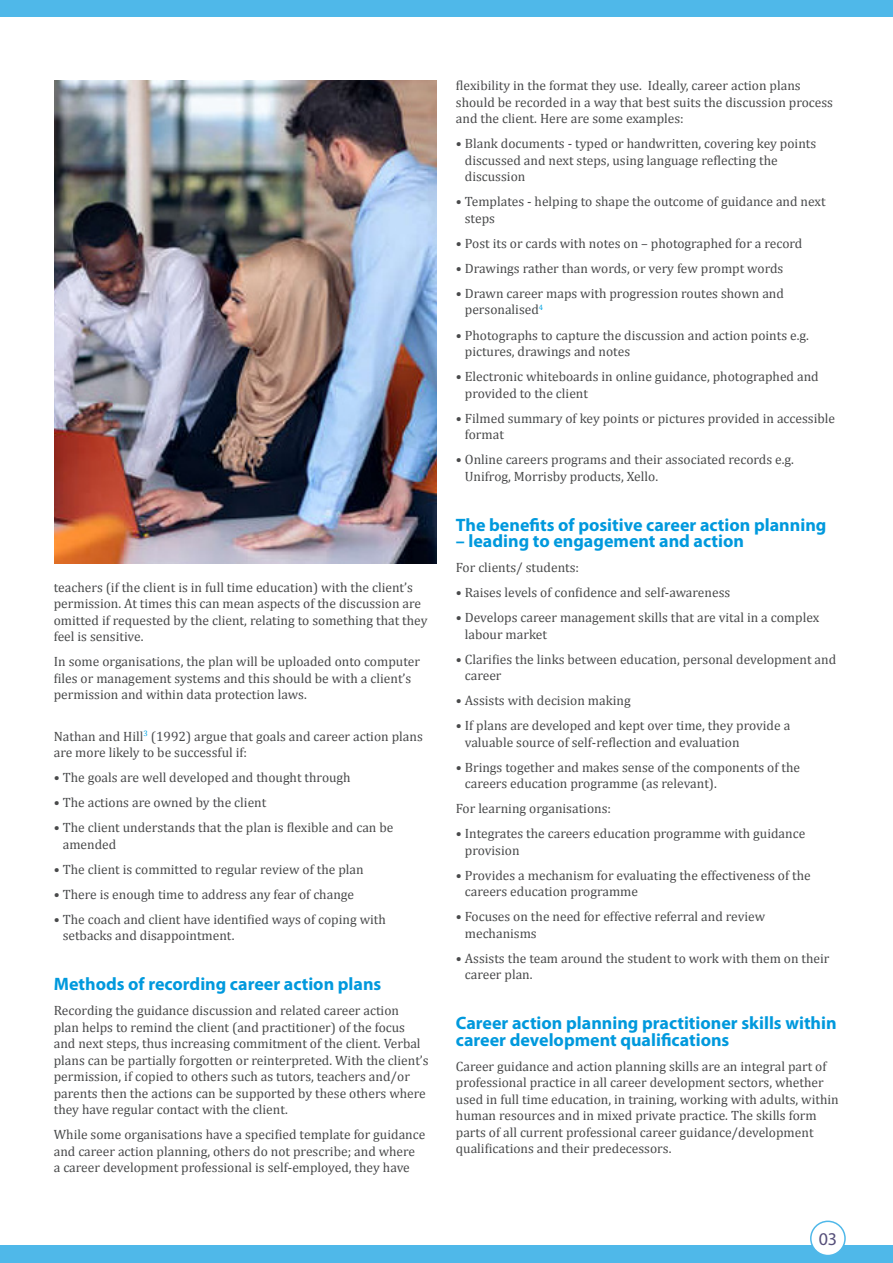
<style>
.page{position:relative;width:893px;height:1263px;background:#fff}
.page>*{position:absolute;margin:0;border:0;box-sizing:border-box;transform-origin:0 0}
.t1{font:700 18px/16.5px "Myriad Pro";color:#09d}
.t2{font:18px "Myriad Pro";color:#564f7a}
.t3{font:13.5px/16.5px "Cambria";color:#494a4b}
</style>
<div class="page">
<div style="left:0;top:0;width:893px;height:16px;background:#4fb8e9"></div>
<div style="left:0;top:1245px;width:893px;height:18px;background:#4fb8e9"></div>
<div style="left:811px;top:1221px;width:34px;height:34px;background:#fff;border-radius:50%"></div>
<div style="left:810px;top:1220px;width:36px;height:36px;border:2px solid #4fb8e9;border-radius:50%"></div>
<img style="left:54px;top:81px;width:382px;height:482px">
<p class="t3" style="left:54px;top:579px;width:375px">teachers (if the client is in full time education) with the client’s permission. At times this can mean aspects of the discussion are omitted if requested by the client, relating to something that they feel is sensitive.</p>
<p class="t3" style="left:54px;top:653px;width:368px">In some organisations, the plan will be uploaded onto computer files or management systems and this should be with a client’s permission and within data protection laws.</p>
<p class="t3" style="left:54px;top:728px;width:371px">Nathan and Hill<sup>3</sup> (1992) argue that goals and career action plans are more likely to be successful if:</p>
<p class="t3" style="left:54px;top:769px;width:298px">• The goals are well developed and thought through</p>
<p class="t3" style="left:54px;top:794px;width:214px">• The actions are owned by the client</p>
<p class="t3" style="left:63px;top:819px;width:332px;text-indent:-9px">• The client understands that the plan is flexible and can be amended</p>
<p class="t3" style="left:54px;top:861px;width:311px">• The client is committed to regular review of the plan</p>
<p class="t3" style="left:54px;top:886px;width:302px">• There is enough time to address any fear of change</p>
<p class="t3" style="left:63px;top:911px;width:325px;text-indent:-9px">• The coach and client have identified ways of coping with setbacks and disappointment.</p>
<h1 class="t1" style="left:54px;top:976px;width:329px">Methods of recording career action plans</h1>
<p class="t3" style="left:54px;top:1002px;width:376px">Recording the guidance discussion and related career action<br>plan helps to remind the client (and practitioner) of the focus and next steps, thus increasing commitment of the client. Verbal plans can be partially forgotten or reinterpreted. With the client’s permission, if copied to others such as tutors, teachers and/or parents then the actions can be supported by these others where they have regular contact with the client.</p>
<p class="t3" style="left:54px;top:1126px;width:373px">While some organisations have a specified template for guidance and career action planning, others do not prescribe; and where<br>a career development professional is self-employed, they have</p>
<p class="t3" style="left:456px;top:77px;width:379px">flexibility in the format they use. Ideally, career action plans should be recorded in a way that best suits the discussion process and the client. Here are some examples:</p>
<p class="t3" style="left:465px;top:135px;width:353px;text-indent:-9px">• Blank documents - typed or handwritten, covering key points discussed and next steps, using language reflecting the discussion</p>
<p class="t3" style="left:465px;top:193px;width:362px;text-indent:-9px">• Templates - helping to shape the outcome of guidance and next steps</p>
<p class="t3" style="left:456px;top:235px;width:348px">• Post its or cards with notes on – photographed for a record</p>
<p class="t3" style="left:456px;top:260px;width:329px">• Drawings rather than words, or very few prompt words</p>
<p class="t3" style="left:465px;top:285px;width:321px;text-indent:-9px">• Drawn career maps with progression routes shown and personalised<sup>4</sup></p>
<p class="t3" style="left:465px;top:327px;width:346px;text-indent:-9px">• Photographs to capture the discussion and action points e.g. pictures, drawings and notes</p>
<p class="t3" style="left:465px;top:368px;width:355px;text-indent:-9px">• Electronic whiteboards in online guidance, photographed and provided to the client</p>
<p class="t3" style="left:465px;top:410px;width:372px;text-indent:-9px">• Filmed summary of key points or pictures provided in accessible format</p>
<p class="t3" style="left:465px;top:451px;width:331px;text-indent:-9px">• Online careers programs and their associated records e.g.<br>Unifrog, Morrisby products, Xello.</p>
<h1 class="t1" style="left:456px;top:516px;width:372px">The benefits of positive career action planning</h1>
<h1 class="t1" style="left:456px;top:533px;width:290px">– leading to engagement and action</h1>
<p class="t3" style="left:456px;top:559px;width:125px">For clients/ students:</p>
<p class="t3" style="left:456px;top:584px;width:276px">• Raises levels of confidence and self-awareness</p>
<p class="t3" style="left:465px;top:609px;width:356px;text-indent:-9px">• Develops career management skills that are vital in a complex labour market</p>
<p class="t3" style="left:465px;top:651px;width:373px;text-indent:-9px">• Clarifies the links between education, personal development and career</p>
<p class="t3" style="left:456px;top:692px;width:176px">• Assists with decision making</p>
<p class="t3" style="left:465px;top:717px;width:327px;text-indent:-9px">• If plans are developed and kept over time, they provide a valuable source of self-reflection and evaluation</p>
<p class="t3" style="left:465px;top:759px;width:337px;text-indent:-9px">• Brings together and makes sense of the components of the careers education programme (as relevant).</p>
<p class="t3" style="left:456px;top:800px;width:157px">For learning organisations:</p>
<p class="t3" style="left:465px;top:825px;width:342px;text-indent:-9px">• Integrates the careers education programme with guidance provision</p>
<p class="t3" style="left:465px;top:867px;width:347px;text-indent:-9px">• Provides a mechanism for evaluating the effectiveness of the careers education programme</p>
<p class="t3" style="left:465px;top:908px;width:302px;text-indent:-9px">• Focuses on the need for effective referral and review mechanisms</p>
<p class="t3" style="left:465px;top:950px;width:366px;text-indent:-9px">• Assists the team around the student to work with them on their career plan.</p>
<h1 class="t1" style="left:456px;top:1015px;width:382px">Career action planning practitioner skills within career development qualifications</h1>
<p class="t3" style="left:456px;top:1058px;width:384px">Career guidance and action planning skills are an integral part of professional practice in all career development sectors, whether used in full time education, in training, working with adults, within human resources and in mixed private practice. The skills form parts of all current professional career guidance/development qualifications and their predecessors.</p>
<h1 class="t2" style="left:819px;top:1229px;width:20px">03</h1>
</div>
